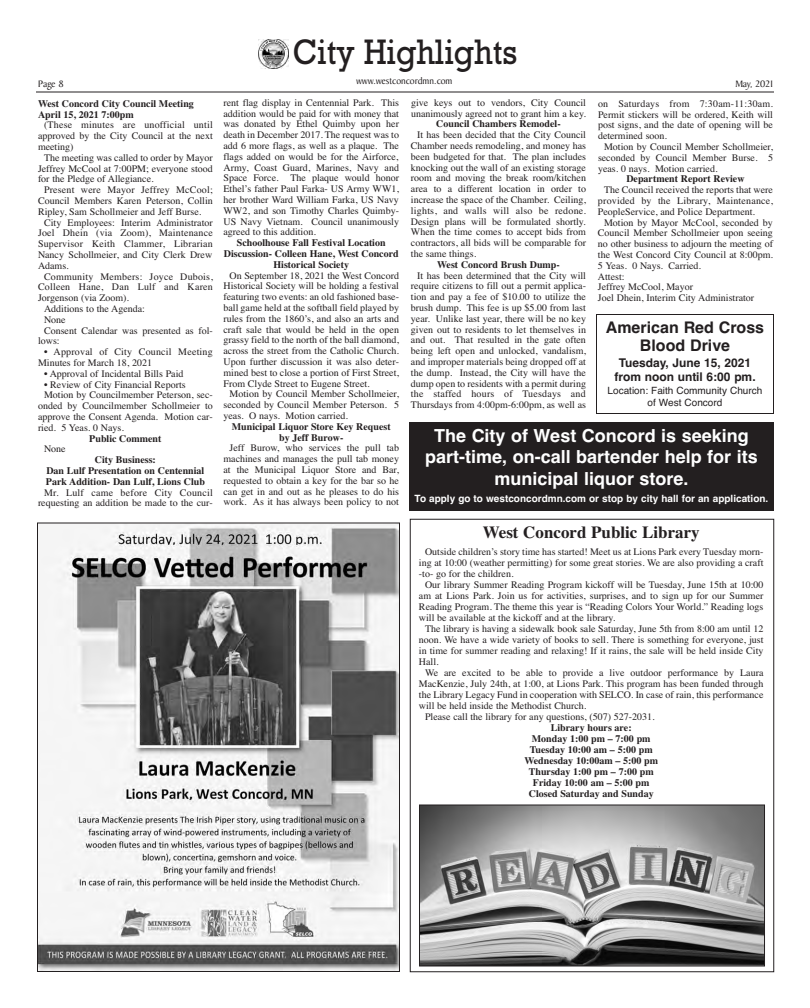
<style>
.page{position:relative;width:810px;height:1008px;background:#fff}
.page>*{position:absolute;margin:0;border:0;box-sizing:border-box;transform-origin:0 0}
.t1{font:36px "Rockwell";color:#231f20;scale:.9 1}
.t2{font:700 18px/21.6px "Helvetica";color:#fff;text-align:center}
.t3{font:700 17px "Times";color:#231f20}
.t4{font:700 16px/18px "Helvetica";color:#231f20;text-align:center}
.t5{font:700 12px/14.4px "Helvetica";color:#231f20;text-align:center}
.t6{font:10px/10.8px "Times";color:#231f20;text-align:justify}
.t7{font:700 10px/11px "Times";color:#231f20;text-align:center}
.t8{font:10px/10.8px "Times";letter-spacing:.02em;color:#231f20}
.t9{font:700 10px "Helvetica";color:#fff}
.t10{font:10px/12px "Helvetica";color:#231f20;text-align:center}
.t11{font:10px "Baker Signet";color:#231f20}
</style>
<div class="page">
<hr style="left:36px;top:92px;width:738px;height:1px;background:#231f20">
<img style="left:421px;top:806px;width:342px;height:158px">
<div style="left:419px;top:804px;width:346px;height:162px;border:1px solid #231f20"></div>
<svg style="left:288px;top:39px;width:1px;height:28px"></svg>
<img style="left:258px;top:39px;width:30px;height:30px">
<img style="left:39px;top:524px;width:359px;height:446px">
<div style="left:409px;top:422px;width:365px;height:88px;background:#231f20"></div>
<div style="left:596px;top:314px;width:178px;height:100px;border:1px solid #231f20"></div>
<h1 class="t1" style="left:293px;top:30px;width:251px">City Highlights</h1>
<p class="t11" style="left:357px;top:77px;width:97px">www.westconcordmn.com</p>
<p class="t11" style="left:38px;top:80px;width:27px">Page 8</p>
<p class="t11" style="left:735px;top:80px;width:39px">May, 2021</p>
<p class="t7" style="left:38px;top:98px;width:157px;text-align:left">West Concord City Council Meeting<br>April 15, 2021 7:00pm</p>
<p class="t6" style="left:38px;top:120px;width:176px;text-indent:6px">(These minutes are unofficial until approved by the City Council at the next meeting)</p>
<p class="t6" style="left:38px;top:152px;width:176px;text-indent:6px">The meeting was called to order by Mayor Jeffrey McCool at 7:00PM; everyone stood for the Pledge of Allegiance.</p>
<p class="t6" style="left:38px;top:184px;width:176px;text-indent:6px">Present were Mayor Jeffrey McCool; Council Members Karen Peterson, Collin Ripley, Sam Schollmeier and Jeff Burse.</p>
<p class="t6" style="left:38px;top:217px;width:176px;text-indent:6px">City Employees: Interim Administrator Joel Dhein (via Zoom), Maintenance Supervisor Keith Clammer, Librarian Nancy Schollmeier, and City Clerk Drew Adams.</p>
<p class="t8" style="left:44px;top:271px;width:170px">Community Members: Joyce Dubois,</p>
<p class="t8" style="left:38px;top:282px;width:176px">Colleen Hane, Dan Lulf and Karen</p>
<p class="t6" style="left:38px;top:292px;width:93px">Jorgenson (via Zoom).</p>
<p class="t6" style="left:44px;top:303px;width:103px">Additions to the Agenda:</p>
<p class="t6" style="left:44px;top:314px;width:23px">None</p>
<p class="t6" style="left:44px;top:325px;width:170px">Consent Calendar was presented as fol-</p>
<p class="t6" style="left:38px;top:336px;width:23px">lows:</p>
<p class="t8" style="left:38px;top:346px;width:176px;text-indent:6px">• Approval of City Council Meeting<br>Minutes for March 18, 2021</p>
<p class="t6" style="left:44px;top:368px;width:141px">• Approval of Incidental Bills Paid</p>
<p class="t6" style="left:44px;top:379px;width:143px">• Review of City Financial Reports</p>
<p class="t6" style="left:44px;top:390px;width:170px">Motion by Councilmember Peterson, sec-</p>
<p class="t6" style="left:38px;top:400px;width:176px">onded by Councilmember Schollmeier to</p>
<p class="t6" style="left:38px;top:411px;width:176px">approve the Consent Agenda. Motion car-</p>
<p class="t6" style="left:38px;top:422px;width:87px">ried. 5 Yeas. 0 Nays.</p>
<p class="t7" style="left:89px;top:433px;width:74px">Public Comment</p>
<p class="t6" style="left:44px;top:444px;width:23px">None</p>
<p class="t7" style="left:46px;top:454px;width:161px">City Business:<br>Dan Lulf Presentation on Centennial<br>Park Addition- Dan Lulf, Lions Club</p>
<p class="t6" style="left:38px;top:487px;width:176px;text-align:right">Mr. Lulf came before City Council requesting an addition be made to the cur-</p>
<p class="t6" style="left:224px;top:97px;width:177px">rent flag display in Centennial Park. This addition would be paid for with money that was donated by Ethel Quimby upon her death in December 2017. The request was to add 6 more flags, as well as a plaque. The flags added on would be for the Airforce, Army, Coast Guard, Marines, Navy and Space Force. The plaque would honor Ethel’s father Paul Farka- US Army WW1, her brother Ward William Farka, US Navy WW2, and son Timothy Charles Quimby-US Navy Vietnam. Council unanimously agreed to this addition.</p>
<p class="t7" style="left:224px;top:237px;width:176px">Schoolhouse Fall Festival Location<br>Discussion- Colleen Hane, West Concord<br>Historical Society</p>
<p class="t6" style="left:224px;top:270px;width:177px;text-indent:6px">On September 18, 2021 the West Concord Historical Society will be holding a festival featuring two events: an old fashioned base&shy;ball game held at the softball field played by rules from the 1860’s, and also an arts and craft sale that would be held in the open grassy field to the north of the ball diamond, across the street from the Catholic Church.<br>Upon further discussion it was also deter&shy;mined best to close a portion of First Street, From Clyde Street to Eugene Street.</p>
<p class="t6" style="left:224px;top:389px;width:177px;text-indent:6px">Motion by Council Member Schollmeier, seconded by Council Member Peterson. 5 yeas. O nays. Motion carried.</p>
<p class="t7" style="left:232px;top:421px;width:160px">Municipal Liquor Store Key Request by Jeff Burow-</p>
<p class="t6" style="left:224px;top:443px;width:177px;text-indent:6px">Jeff Burow, who services the pull tab machines and manages the pull tab money at the Municipal Liquor Store and Bar, requested to obtain a key for the bar so he can get in and out as he pleases to do his work. As it has always been policy to not</p>
<p class="t6" style="left:411px;top:97px;width:177px">give keys out to vendors, City Council unanimously agreed not to grant him a key.</p>
<p class="t7" style="left:436px;top:118px;width:126px">Council Chambers Remodel-</p>
<p class="t6" style="left:411px;top:129px;width:177px;text-indent:6px">It has been decided that the City Council Chamber needs remodeling, and money has been budgeted for that. The plan includes knocking out the wall of an existing storage room and moving the break room/kitchen area to a different location in order to increase the space of the Chamber. Ceiling, lights, and walls will also be redone.<br>Design plans will be formulated shortly.<br>When the time comes to accept bids from contractors, all bids will be comparable for the same things.</p>
<p class="t7" style="left:437px;top:259px;width:124px">West Concord Brush Dump-</p>
<p class="t6" style="left:411px;top:270px;width:177px;text-indent:6px">It has been determined that the City will require citizens to fill out a permit applica&shy;tion and pay a fee of $10.00 to utilize the brush dump. This fee is up $5.00 from last year. Unlike last year, there will be no key given out to residents to let themselves in and out. That resulted in the gate often being left open and unlocked, vandalism, and improper materials being dropped off at the dump. Instead, the City will have the dump open to residents with a permit during the staffed hours of Tuesdays and Thursdays from 4:00pm-6:00pm, as well as</p>
<p class="t6" style="left:598px;top:98px;width:177px">on Saturdays from 7:30am-11:30am.<br>Permit stickers will be ordered, Keith will post signs, and the date of opening will be determined soon.</p>
<p class="t6" style="left:598px;top:141px;width:177px;text-indent:6px">Motion by Council Member Schollmeier, seconded by Council Member Burse. 5 yeas. 0 nays. Motion carried.</p>
<p class="t7" style="left:626px;top:173px;width:120px">Department Report Review</p>
<p class="t6" style="left:598px;top:184px;width:177px;text-indent:6px">The Council received the reports that were provided by the Library, Maintenance, PeopleService, and Police Department.</p>
<p class="t6" style="left:598px;top:217px;width:177px;text-align:left;text-indent:6px">Motion by Mayor McCool, seconded by<br>Council Member Schollmeier upon seeing no other business to adjourn the meeting of the West Concord City Council at 8:00pm.<br>5 Yeas. 0 Nays. Carried.<br>Attest:<br>Jeffrey McCool, Mayor<br>Joel Dhein, Interim City Administrator</p>
<h3 class="t4" style="left:606px;top:318px;width:160px">American Red Cross<br>Blood Drive</h3>
<p class="t5" style="left:614px;top:356px;width:143px">Tuesday, June 15, 2021 from noon until 6:00 pm.</p>
<p class="t10" style="left:608px;top:385px;width:156px">Location: Faith Community Church of West Concord</p>
<h2 class="t2" style="left:425px;top:424px;width:334px">The City of West Concord is seeking part-time, on-call bartender help for its municipal liquor store.</h2>
<p class="t9" style="left:415px;top:492px;width:355px">To apply go to westconcordmn.com or stop by city hall for an application.</p>
<h3 class="t3" style="left:483px;top:522px;width:219px">West Concord Public Library</h3>
<p class="t6" style="left:419px;top:546px;width:346px;text-indent:6px">Outside children’s story time has started! Meet us at Lions Park every Tuesday morn&shy;ing at 10:00 (weather permitting) for some great stories. We are also providing a craft -to- go for the children.</p>
<p class="t6" style="left:419px;top:579px;width:346px;text-indent:6px">Our library Summer Reading Program kickoff will be Tuesday, June 15th at 10:00 am at Lions Park. Join us for activities, surprises, and to sign up for our Summer Reading Program. The theme this year is “Reading Colors Your World.” Reading logs will be available at the kickoff and at the library.</p>
<p class="t6" style="left:419px;top:623px;width:346px;text-indent:6px">The library is having a sidewalk book sale Saturday, June 5th from 8:00 am until 12 noon. We have a wide variety of books to sell. There is something for everyone, just in time for summer reading and relaxing! If it rains, the sale will be held inside City Hall.</p>
<p class="t6" style="left:425px;top:667px;width:340px">We are excited to be able to provide a live outdoor performance by Laura</p>
<p class="t6" style="left:419px;top:678px;width:346px">MacKenzie, July 24th, at 1:00, at Lions Park. This program has been funded through</p>
<p class="t6" style="left:419px;top:689px;width:346px">the Library Legacy Fund in cooperation with SELCO. In case of rain, this performance</p>
<p class="t6" style="left:419px;top:700px;width:169px">will be held inside the Methodist Church.</p>
<p class="t6" style="left:425px;top:711px;width:231px">Please call the library for any questions, (507) 527-2031.</p>
<p class="t7" style="left:524px;top:722px;width:135px">Library hours are:<br>Monday 1:00 pm – 7:00 pm<br>Tuesday 10:00 am – 5:00 pm<br>Wednesday 10:00am – 5:00 pm<br>Thursday 1:00 pm – 7:00 pm<br>Friday 10:00 am – 5:00 pm<br>Closed Saturday and Sunday</p>
</div>
